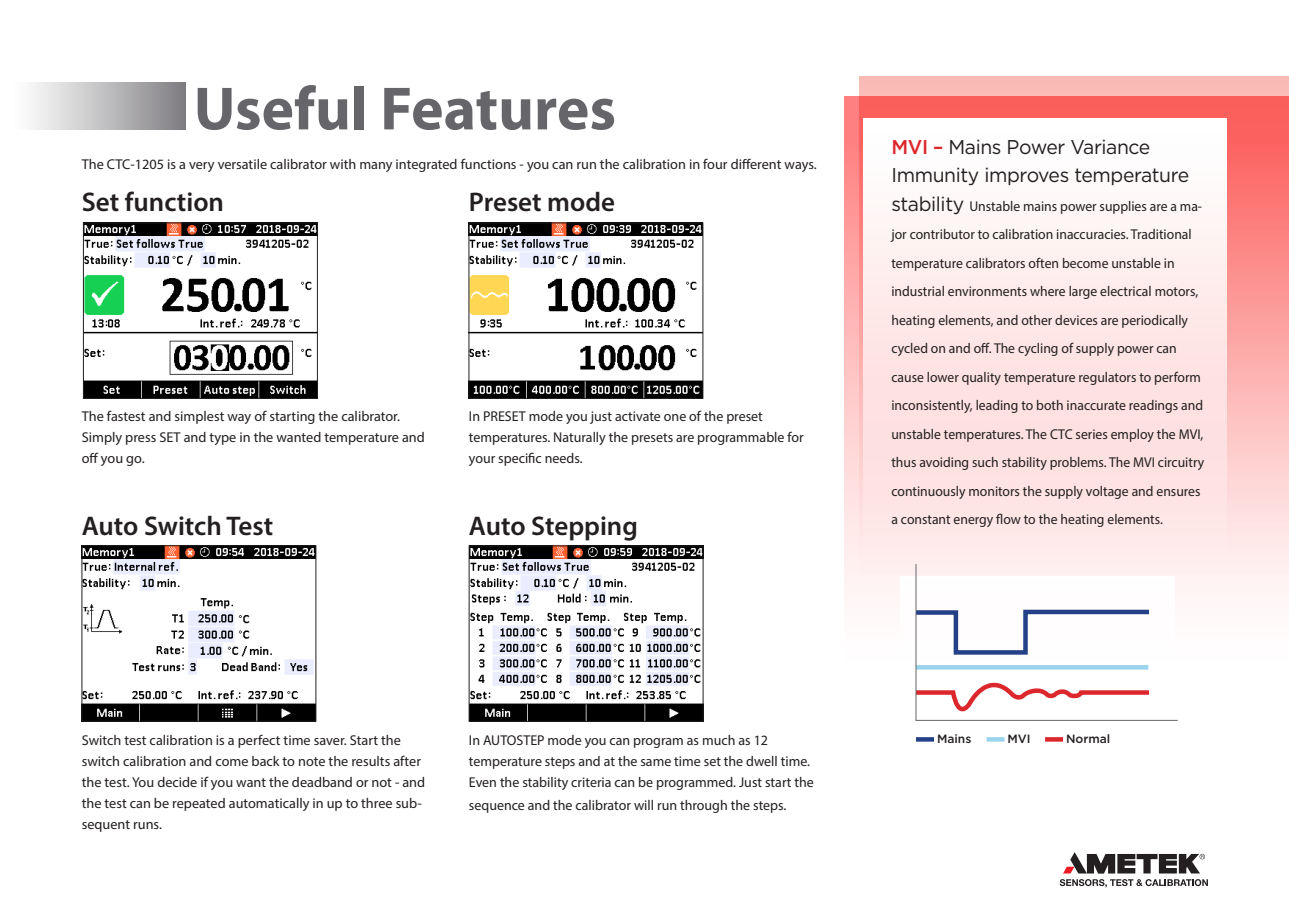
<style>
.page{position:relative;width:1289px;height:919px;background:#fff}
.page>*{position:absolute;margin:0;border:0;box-sizing:border-box;transform-origin:0 0}
.t1{font:700 61.5px "Myriad Pro";color:#66666a}
.t2{font:600 27px "Myriad Pro";color:#231f20}
.t3{font:19.95px/28.5px "Gotham";letter-spacing:-.02em;color:#231f20}
.t4{font:14.25px/21px "Myriad Pro";color:#231f20}
.t5{font:14.25px/28.5px "Myriad Pro";color:#231f20;scale:.96 1}
.t6{font:500 12px "Gotham";color:#231f20}
.s1{font-weight:500;color:#dc272d}
.s2{font-family:"Gotham";font-size:19.95px}
</style>
<div class="page">
<div style="left:859px;top:76px;width:429px;height:512px;background:#f8bbb5"></div>
<svg style="left:844px;top:96px;width:444px;height:495px;background:#fca5a3"></svg>
<div style="left:899px;top:576px;width:275px;height:144px;background:#fff"></div>
<div style="left:13px;top:82px;width:172px;height:48px;background:linear-gradient(to right,#fff,#828084)"></div>
<svg style="left:916px;top:737px;width:18px;height:4px"></svg>
<svg style="left:915px;top:564px;width:262px;height:157px"></svg>
<svg style="left:1045px;top:737px;width:18px;height:4px"></svg>
<svg style="left:986px;top:737px;width:18px;height:4px"></svg>
<div style="left:863px;top:118px;width:363px;height:442px;background:linear-gradient(to bottom,#fefafa,#fedddd)"></div>
<img style="left:471px;top:225px;width:230px;height:171px">
<div style="left:469px;top:223px;width:234px;height:175px;border:1px solid #231f20"></div>
<img style="left:84px;top:547px;width:230px;height:172px">
<div style="left:82px;top:545px;width:234px;height:176px;border:1px solid #231f20"></div>
<img style="left:471px;top:547px;width:230px;height:172px">
<div style="left:469px;top:545px;width:234px;height:176px;border:1px solid #231f20"></div>
<img style="left:85px;top:225px;width:230px;height:171px">
<div style="left:83px;top:223px;width:234px;height:175px;border:1px solid #231f20"></div>
<svg style="left:1059px;top:879px;width:148px;height:8px"></svg>
<svg style="left:1063px;top:852px;width:141px;height:21px"></svg>
<p class="t1" style="left:194px;top:69px;width:424px">Useful Features</p>
<p class="t4" style="left:82px;top:153px;width:736px">The CTC-1205 is a very versatile calibrator with many integrated functions - you can run the calibration in four different ways.</p>
<p class="t2" style="left:82px;top:184px;width:144px">Set function</p>
<p class="t2" style="left:469px;top:184px;width:148px">Preset mode</p>
<p class="t4" style="left:82px;top:405px;width:344px">The fastest and simplest way of starting the calibrator.<br>Simply press SET and type in the wanted temperature and off you go.</p>
<p class="t2" style="left:82px;top:508px;width:193px">Auto Switch Test</p>
<p class="t4" style="left:469px;top:405px;width:336px">In PRESET mode you just activate one of the preset temperatures. Naturally the presets are programmable for your specific needs.</p>
<p class="t2" style="left:469px;top:508px;width:170px">Auto Stepping</p>
<p class="t3" style="left:891px;top:132px;width:299px"><span class="s1">MVI –</span> Mains Power Variance<br>Immunity improves temperature</p>
<p class="t5" style="left:891px;top:191px;width:327px"><span class="s2">stability</span> Unstable mains power supplies are a ma&shy;jor contributor to calibration inaccuracies. Traditional temperature calibrators often become unstable in industrial environments where large electrical motors, heating elements, and other devices are periodically cycled on and off. The cycling of supply power can cause lower quality temperature regulators to perform inconsistently, leading to both inaccurate readings and unstable temperatures. The CTC series employ the MVI, thus avoiding such stability problems. The MVI circuitry continuously monitors the supply voltage and ensures a constant energy flow to the heating elements.</p>
<p class="t4" style="left:82px;top:729px;width:345px">Switch test calibration is a perfect time saver. Start the switch calibration and come back to note the results after the test. You decide if you want the deadband or not - and the test can be repeated automatically in up to three sub&shy;sequent runs.</p>
<p class="t4" style="left:469px;top:729px;width:346px">In AUTOSTEP mode you can program as much as 12 temperature steps and at the same time set the dwell time.<br>Even the stability criteria can be programmed. Just start the</p>
<p class="t4" style="left:469px;top:794px;width:319px">sequence and the calibrator will run through the steps.</p>
<p class="t6" style="left:937px;top:731px;width:36px">Mains</p>
<p class="t6" style="left:1007px;top:731px;width:25px">MVI</p>
<p class="t6" style="left:1066px;top:731px;width:46px">Normal</p>
</div>
